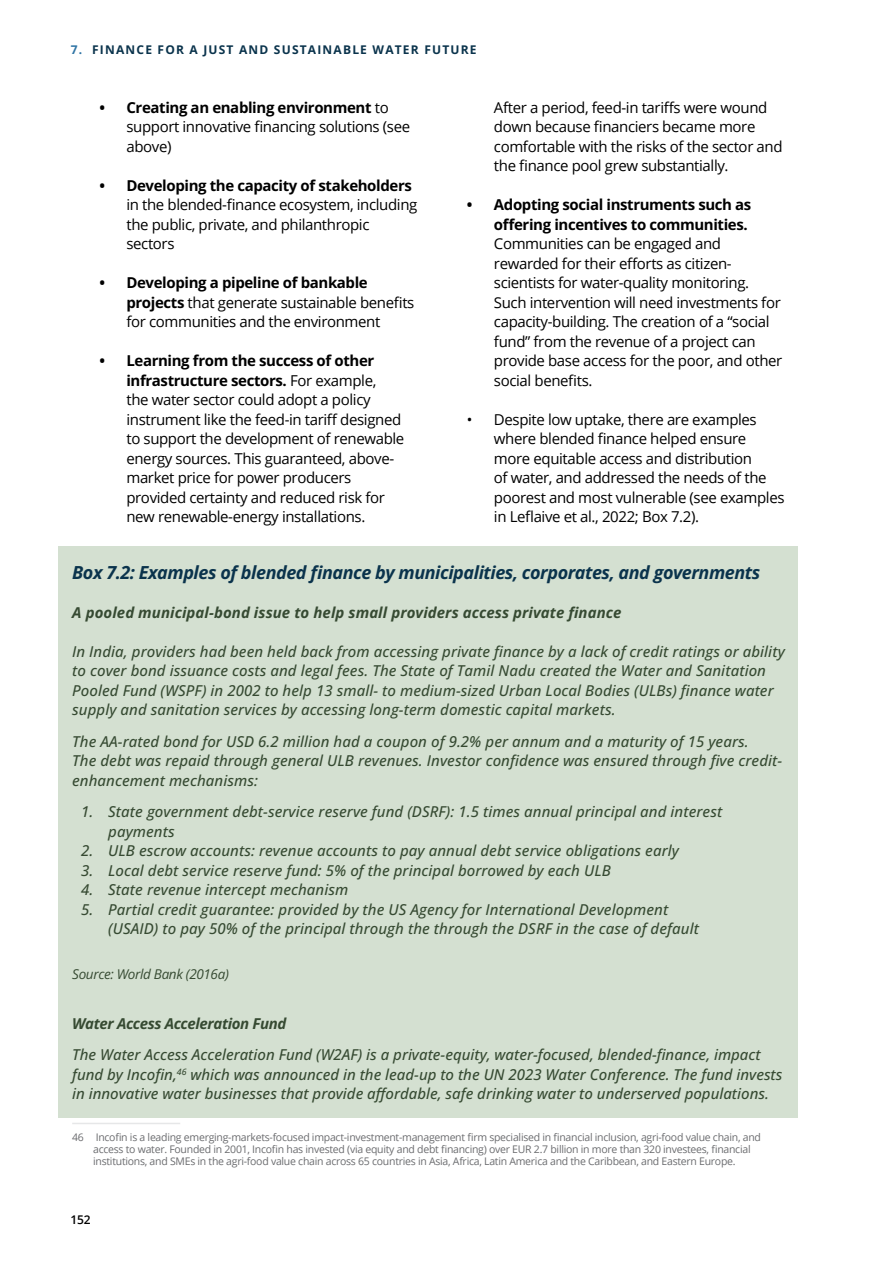
<style>
.page{position:relative;width:893px;height:1263px;background:#fff}
.page>*{position:absolute;margin:0;border:0;box-sizing:border-box;transform-origin:0 0}
.t1{font:italic 700 18px "Open Sans";letter-spacing:-.025em;color:#0a334c}
.t2{font:italic 500 15px/19.5px "Open Sans";letter-spacing:.005em;color:#364a32}
.t3{font:15px/19.5px "Open Sans";letter-spacing:-.025em;color:#000}
.t4{font:700 15px/19.5px "Open Sans";letter-spacing:-.025em;color:#000;text-align:right}
.t5{font:italic 700 15px "Open Sans";letter-spacing:.005em;color:#364a32}
.t6{font:italic 700 15px "Open Sans";letter-spacing:-.025em;color:#364a32}
.t7{font:italic 13.5px "Open Sans";letter-spacing:-.025em;color:#364a32}
.t8{font:700 12px "Open Sans";letter-spacing:.1em;color:#0a334c}
.t9{font:600 12px "Open Sans";color:#000}
.t10{font:10.5px/12px "Open Sans";letter-spacing:-.025em;color:#6b6c6f}
.s1{color:#3075a5}
.s2{font-weight:700}
</style>
<div class="page">
<div style="left:59px;top:546px;width:739px;height:52px;background:#d4e0d1"></div>
<div style="left:59px;top:569px;width:739px;height:164px;background:#d4e0d1"></div>
<div style="left:59px;top:717px;width:739px;height:87px;background:#d4e0d1"></div>
<div style="left:59px;top:788px;width:739px;height:67px;background:#d4e0d1"></div>
<div style="left:59px;top:846px;width:739px;height:48px;background:#d4e0d1"></div>
<div style="left:59px;top:885px;width:739px;height:67px;background:#d4e0d1"></div>
<div style="left:59px;top:920px;width:739px;height:128px;background:#d4e0d1"></div>
<div style="left:59px;top:1031px;width:739px;height:86px;background:#d4e0d1"></div>
<hr style="left:72px;top:1123px;width:108px;height:1px;background:#e6e7e8">
<p class="t8" style="left:71px;top:41px;width:407px"><span class="s1">7.</span> FINANCE FOR A JUST AND SUSTAINABLE WATER FUTURE</p>
<p class="t3" style="left:126px;top:97px;width:285px;text-indent:-27px"><span class="s2">• Creating an enabling environment</span> to support innovative financing solutions (see above)</p>
<p class="t4" style="left:99px;top:175px;width:314px">• Developing the capacity of stakeholders</p>
<p class="t3" style="left:126px;top:194px;width:292px">in the blended-finance ecosystem, including the public, private, and philanthropic sectors</p>
<p class="t3" style="left:126px;top:272px;width:289px;text-indent:-27px"><span class="s2">• Developing a pipeline of bankable projects</span> that generate sustainable benefits for communities and the environment</p>
<p class="t3" style="left:126px;top:350px;width:279px;text-indent:-27px"><span class="s2">• Learning from the success of other infrastructure sectors.</span> For example,<br>the water sector could adopt a policy instrument like the feed-in tariff designed to support the development of renewable energy sources. This guaranteed, above&shy;market price for power producers provided certainty and reduced risk for new renewable-energy installations.</p>
<p class="t3" style="left:494px;top:97px;width:290px">After a period, feed-in tariffs were wound down because financiers became more comfortable with the risks of the sector and the finance pool grew substantially.</p>
<p class="t4" style="left:467px;top:194px;width:286px">• Adopting social instruments such as offering incentives to communities.</p>
<p class="t3" style="left:494px;top:233px;width:290px">Communities can be engaged and rewarded for their efforts as citizen&shy;scientists for water-quality monitoring.<br>Such intervention will need investments for capacity-building. The creation of a “social fund” from the revenue of a project can provide base access for the poor, and other social benefits.</p>
<p class="t3" style="left:494px;top:409px;width:292px;text-indent:-27px">• Despite low uptake, there are examples where blended finance helped ensure more equitable access and distribution<br>of water, and addressed the needs of the poorest and most vulnerable (see examples in Leflaive et al., 2022; Box 7.2).</p>
<p class="t1" style="left:72px;top:560px;width:690px">Box 7.2: Examples of blended finance by municipalities, corporates, and governments</p>
<p class="t5" style="left:72px;top:602px;width:551px">A pooled municipal-bond issue to help small providers access private finance</p>
<p class="t2" style="left:72px;top:641px;width:714px">In India, providers had been held back from accessing private finance by a lack of credit ratings or ability to cover bond issuance costs and legal fees. The State of Tamil Nadu created the Water and Sanitation Pooled Fund (WSPF) in 2002 to help 13 small- to medium-sized Urban Local Bodies (ULBs) finance water supply and sanitation services by accessing long-term domestic capital markets.</p>
<p class="t2" style="left:72px;top:731px;width:712px">The AA-rated bond for USD 6.2 million had a coupon of 9.2% per annum and a maturity of 15 years.<br>The debt was repaid through general ULB revenues. Investor confidence was ensured through five credit&shy;enhancement mechanisms:</p>
<p class="t2" style="left:108px;top:802px;width:616px;text-indent:-27px">1. State government debt-service reserve fund (DSRF): 1.5 times annual principal and interest payments</p>
<p class="t2" style="left:81px;top:841px;width:599px">2. ULB escrow accounts: revenue accounts to pay annual debt service obligations early</p>
<p class="t2" style="left:81px;top:860px;width:531px">3. Local debt service reserve fund: 5% of the principal borrowed by each ULB</p>
<p class="t2" style="left:81px;top:880px;width:269px">4. State revenue intercept mechanism</p>
<p class="t2" style="left:108px;top:899px;width:592px;text-indent:-27px">5. Partial credit guarantee: provided by the US Agency for International Development (USAID) to pay 50% of the principal through the through the DSRF in the case of default</p>
<p class="t7" style="left:72px;top:965px;width:158px">Source: World Bank (2016a)</p>
<p class="t6" style="left:72px;top:1013px;width:216px">Water Access Acceleration Fund</p>
<p class="t2" style="left:72px;top:1045px;width:712px">The Water Access Acceleration Fund (W2AF) is a private-equity, water-focused, blended-finance, impact fund by Incofin,<sup>46</sup> which was announced in the lead-up to the UN 2023 Water Conference. The fund invests in innovative water businesses that provide affordable, safe drinking water to underserved populations.</p>
<p class="t10" style="left:93px;top:1131px;width:669px;text-indent:-21px">46 Incofin is a leading emerging-markets-focused impact-investment-management firm specialised in financial inclusion, agri-food value chain, and access to water. Founded in 2001, Incofin has invested (via equity and debt financing) over EUR 2.7 billion in more than 320 investees, financial institutions, and SMEs in the agri-food value chain across 65 countries in Asia, Africa, Latin America and the Caribbean, and Eastern Europe.</p>
<p class="t9" style="left:71px;top:1211px;width:21px">152</p>
</div>
